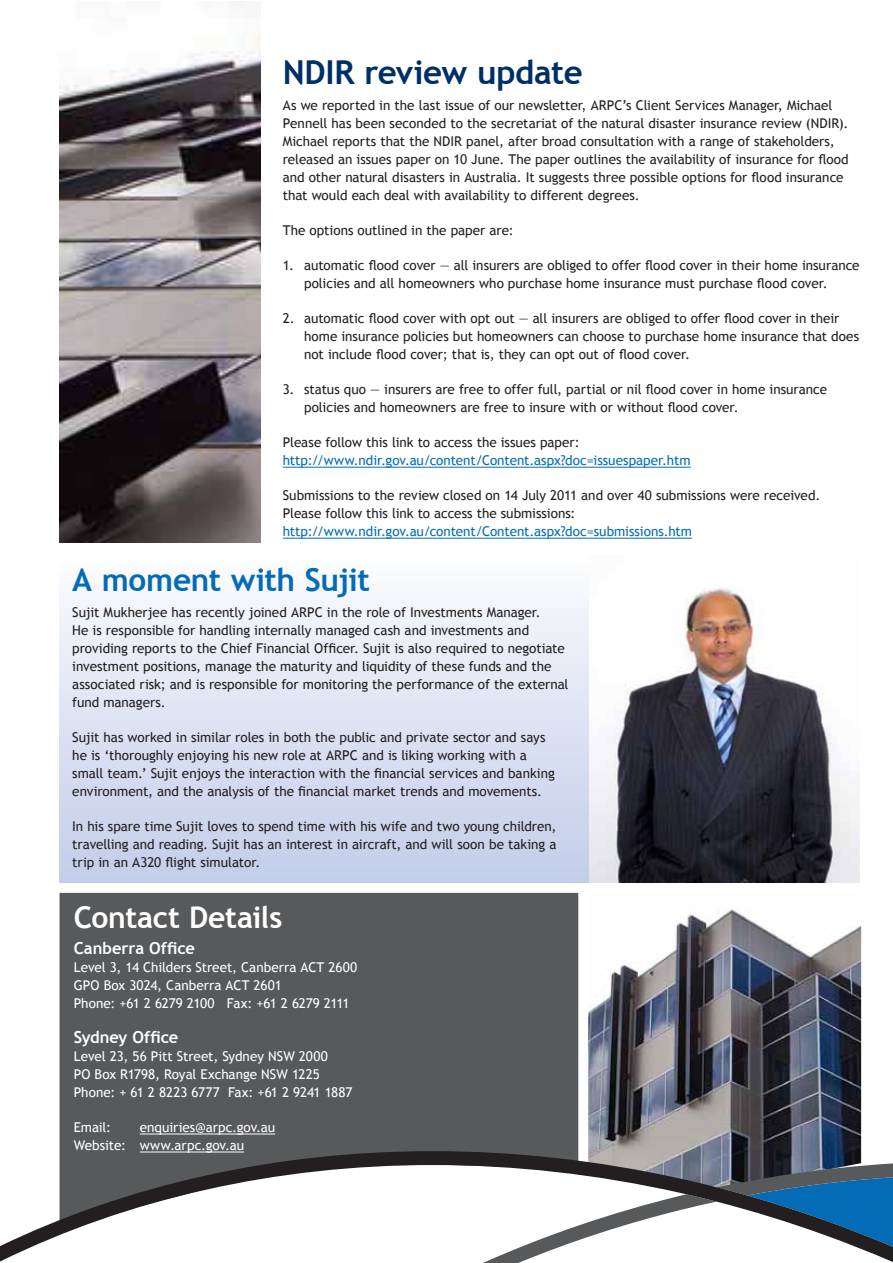
<style>
.page{position:relative;width:893px;height:1263px;background:#fff}
.page>*{position:absolute;margin:0;border:0;box-sizing:border-box;transform-origin:0 0}
.t1{font:700 33px "Trebuchet MS";letter-spacing:-.01em;color:#002f65}
.t2{font:700 31.5px "Trebuchet MS";letter-spacing:-.015em;color:#046cb6}
.t3{font:700 30px "Trebuchet MS";letter-spacing:-.01em;color:#fff}
.t4{font:700 16.5px "Trebuchet MS";color:#fff}
.t5{font:13.5px/18px "Trebuchet MS";color:#231f20}
.t6{font:13.5px/18px "Trebuchet MS";letter-spacing:-.005em;color:#fff}
.t7{font:13.5px "Trebuchet MS";color:#046cb6}
</style>
<div class="page">
<img style="left:588px;top:908px;width:273px;height:243px">
<div style="left:60px;top:893px;width:518px;height:258px;background:#58595b"></div>
<hr style="left:140px;top:1133px;width:135px;height:1px;background:#fff">
<svg style="left:0;top:1151px;width:893px;height:111px"></svg>
<hr style="left:283px;top:467px;width:408px;height:1px;background:#046cb6">
<hr style="left:283px;top:538px;width:409px;height:1px;background:#046cb6">
<div style="left:60px;top:555px;width:549px;height:327px;background:linear-gradient(to bottom,#fcfcfe,#c2cde9)"></div>
<img style="left:590px;top:555px;width:270px;height:328px">
<img style="left:60px;top:34px;width:200px;height:508px">
<h1 class="t1" style="left:283px;top:52px;width:301px">NDIR review update</h1>
<p class="t5" style="left:283px;top:97px;width:567px">As we reported in the last issue of our newsletter, ARPC’s Client Services Manager, Michael Pennell has been seconded to the secretariat of the natural disaster insurance review (N DIR).<br>Michael reports that the N DIR panel, after broad consultation with a range of stakeholders, released an issues paper on 10 June. The paper outlines the availability of insurance for flood and other natural disasters in Australia. It suggests three possible options for flood insurance that would each deal with availability to different degrees.</p>
<p class="t5" style="left:283px;top:222px;width:232px">The options outlined in the paper are:</p>
<p class="t5" style="left:304px;top:257px;width:557px;text-indent:-21px">1. automatic flood cover — all insurers are obliged to offer flood cover in their home insurance policies and all homeowners who purchase home insurance must purchase flood cover.</p>
<p class="t5" style="left:304px;top:310px;width:557px;text-indent:-21px">2. automatic flood cover with opt out — all insurers are obliged to offer flood cover in their home insurance policies but homeowners can choose to purchase home insurance that does not include flood cover; that is, they can opt out of flood cover.</p>
<p class="t5" style="left:304px;top:381px;width:525px;text-indent:-21px">3. status quo — insurers are free to offer full, partial or nil flood cover in home insurance policies and homeowners are free to insure with or without flood cover.</p>
<p class="t5" style="left:283px;top:434px;width:298px">Please follow this link to access the issues paper:</p>
<p class="t7" style="left:283px;top:453px;width:409px">http://www.ndir.gov.au/content/Content.aspx?doc=issuespaper.htm</p>
<p class="t5" style="left:283px;top:487px;width:539px">Submissions to the review closed on 14 July 2011 and over 40 submissions were received.<br>Please follow this link to access the submissions:</p>
<p class="t7" style="left:283px;top:524px;width:411px">http://www.ndir.gov.au/content/Content.aspx?doc=submissions.htm</p>
<h2 class="t2" style="left:72px;top:560px;width:299px">A moment with Sujit</h2>
<p class="t5" style="left:72px;top:604px;width:498px">Sujit Mukherjee has recently joined ARPC in the role of Investments Manager.<br>He is responsible for handling internally managed cash and investments and providing reports to the Chief Financial Officer. Sujit is also required to negotiate investment positions, manage the maturity and liquidity of these funds and the associated risk; and is responsible for monitoring the performance of the external fund managers.</p>
<p class="t5" style="left:72px;top:729px;width:484px">Sujit has worked in similar roles in both the public and private sector and says he is ‘thoroughly enjoying his new role at ARPC and is liking working with a small team.’ Sujit enjoys the interaction with the financial services and banking environment, and the analysis of the financial market trends and movements.</p>
<p class="t5" style="left:72px;top:818px;width:486px;text-align:justify">In his spare time Sujit loves to spend time with his wife and two young children, travelling and reading. Sujit has an interest in aircraft, and will soon be taking a trip in an A320 flight simulator.</p>
<h3 class="t3" style="left:74px;top:898px;width:210px">Contact Details</h3>
<p class="t4" style="left:74px;top:938px;width:123px">Canberra Office</p>
<p class="t6" style="left:74px;top:959px;width:285px">Level 3, 14 Childers Street, Canberra ACT 2600<br>GPO Box 3024, Canberra ACT 2601<br>Phone: +61 2 6279 2100 Fax: +61 2 6279 2111</p>
<p class="t4" style="left:74px;top:1027px;width:106px">Sydney Office</p>
<p class="t6" style="left:74px;top:1048px;width:280px">Level 23, 56 Pitt Street, Sydney N SW 2000<br>PO Box R1798, Royal Exchange N SW 1225<br>Phone: + 61 2 8223 6777 Fax: +61 2 9241 1887</p>
<p class="t6" style="left:74px;top:1119px;width:39px">Email:</p>
<p class="t6" style="left:74px;top:1119px;width:203px;text-indent:66px">enquiries@arpc.gov.au<br>Website: www.arpc.gov.au</p>
</div>
